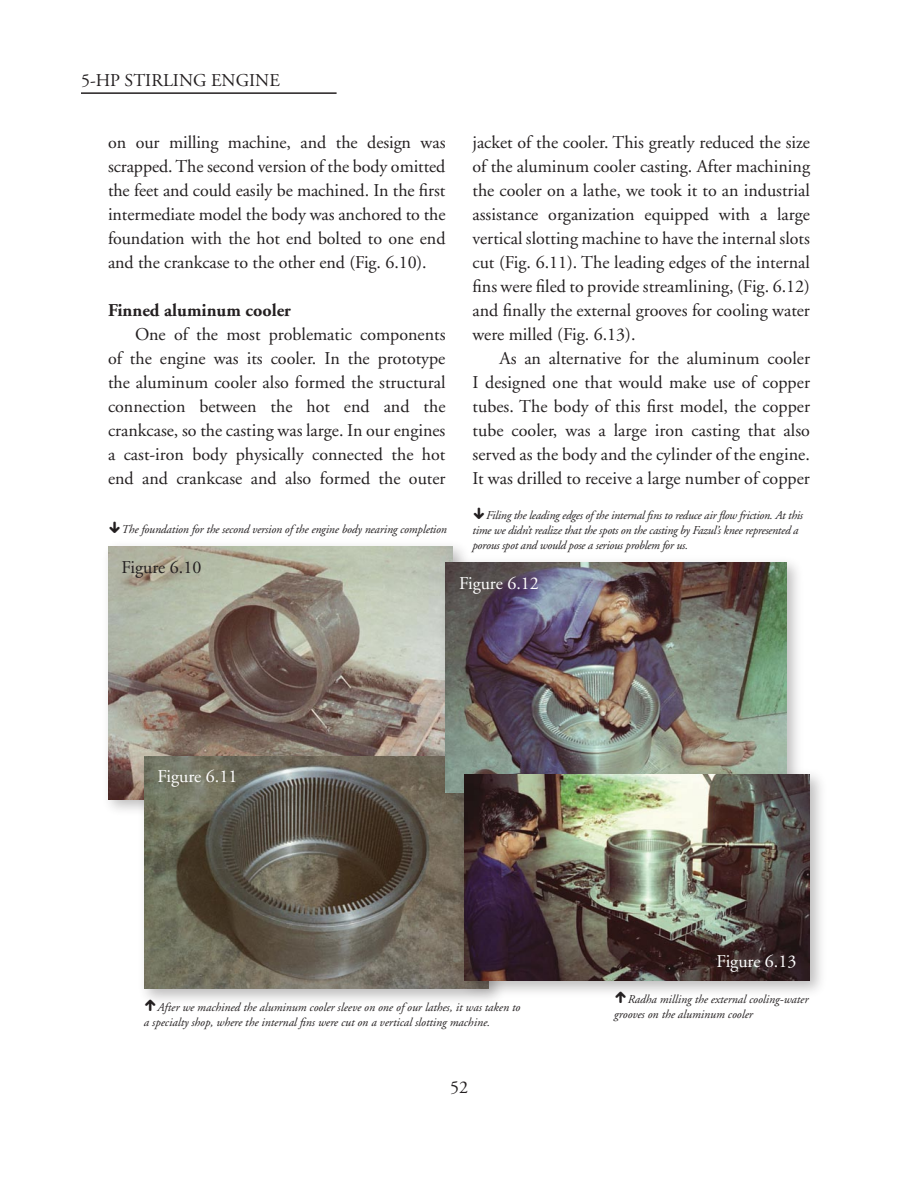
<style>
.page{position:relative;width:918px;height:1188px;background:#fff}
.page>*{position:absolute;margin:0;border:0;box-sizing:border-box;transform-origin:0 0}
.t1{font:24px "Combi Numerals";color:#231f20}
.t2{font:18px/24px "Adobe Garamond";color:#231f20;text-align:justify}
.t3{font:18px "Adobe Garamond";color:#fff}
.t4{font:700 18px "Adobe Garamond";color:#231f20}
.t5{font:italic 12px/15px "Adobe Garamond";letter-spacing:-.01em;color:#231f20}
</style>
<div class="page">
<hr style="left:81px;top:92px;width:256px;height:2px;background:#231f20">
<div style="left:101px;top:539px;width:369px;height:279px;background:#231f20;opacity:.3"></div>
<img style="left:108px;top:546px;width:345px;height:253px">
<div style="left:137px;top:749px;width:369px;height:257px;background:#231f20;opacity:.3"></div>
<img style="left:144px;top:756px;width:313px;height:233px">
<div style="left:439px;top:555px;width:365px;height:255px;background:#231f20;opacity:.3"></div>
<img style="left:446px;top:562px;width:340px;height:230px">
<div style="left:457px;top:767px;width:372px;height:231px;background:#231f20;opacity:.3"></div>
<img style="left:464px;top:774px;width:346px;height:207px">
<p class="t2" style="left:81px;top:69px;width:180px">5-hp stirling engine</p>
<p class="t2" style="left:108px;top:131px;width:339px">on our milling machine, and the design was scrapped. The second version of the body omitted the feet and could easily be machined. In the first intermediate model the body was anchored to the foundation with the hot end bolted to one end and the crankcase to the other end (Fig. 6.10).</p>
<p class="t4" style="left:108px;top:301px;width:184px">Finned aluminum cooler</p>
<p class="t2" style="left:108px;top:323px;width:339px;text-indent:27px">One of the most problematic components of the engine was its cooler. In the prototype the aluminum cooler also formed the structural connection between the hot end and the crankcase, so the casting was large. In our engines a cast-iron body physically connected the hot end and crankcase and also formed the outer</p>
<h1 class="t1" style="left:108px;top:518px;width:15px">Ü</h1>
<p class="t5" style="left:122px;top:522px;width:327px">The foundation for the second version of the engine body nearing completion</p>
<p class="t2" style="left:122px;top:555px;width:81px">Figure 6.10</p>
<p class="t2" style="left:472px;top:131px;width:339px">jacket of the cooler. This greatly reduced the size of the aluminum cooler casting. After machining the cooler on a lathe, we took it to an industrial assistance organization equipped with a large vertical slotting machine to have the internal slots cut (Fig. 6.11). The leading edges of the internal fins were filed to provide streamlining, (Fig. 6.12) and finally the external grooves for cooling water were milled (Fig. 6.13).</p>
<p class="t2" style="left:472px;top:347px;width:339px;text-indent:27px">As an alternative for the aluminum cooler I designed one that would make use of copper tubes. The body of this first model, the copper tube cooler, was a large iron casting that also served as the body and the cylinder of the engine.<br>It was drilled to receive a large number of copper</p>
<h1 class="t1" style="left:472px;top:504px;width:15px">Ü</h1>
<p class="t5" style="left:472px;top:508px;width:332px;text-indent:14px">Filing the leading edges of the internal fins to reduce air flow friction. At this time we didn’t realize that the spots on the casting by Fazul’s knee represented a porous spot and would pose a serious problem for us.</p>
<p class="t3" style="left:459px;top:573px;width:81px">Figure 6.12</p>
<p class="t3" style="left:158px;top:767px;width:81px">Figure 6.11</p>
<p class="t3" style="left:717px;top:952px;width:81px">Figure 6.13</p>
<h1 class="t1" style="left:144px;top:997px;width:15px">Û</h1>
<p class="t5" style="left:144px;top:1000px;width:378px;text-indent:14px">After we machined the aluminum cooler sleeve on one of our lathes, it was taken to a specialty shop, where the internal fins were cut on a vertical slotting machine.</p>
<p class="t2" style="left:450px;top:1076px;width:19px">52</p>
<h1 class="t1" style="left:614px;top:989px;width:15px">Û</h1>
<p class="t5" style="left:628px;top:992px;width:182px">Radha milling the external cooling-water</p>
<p class="t5" style="left:614px;top:1007px;width:140px">grooves on the aluminum cooler</p>
</div>
